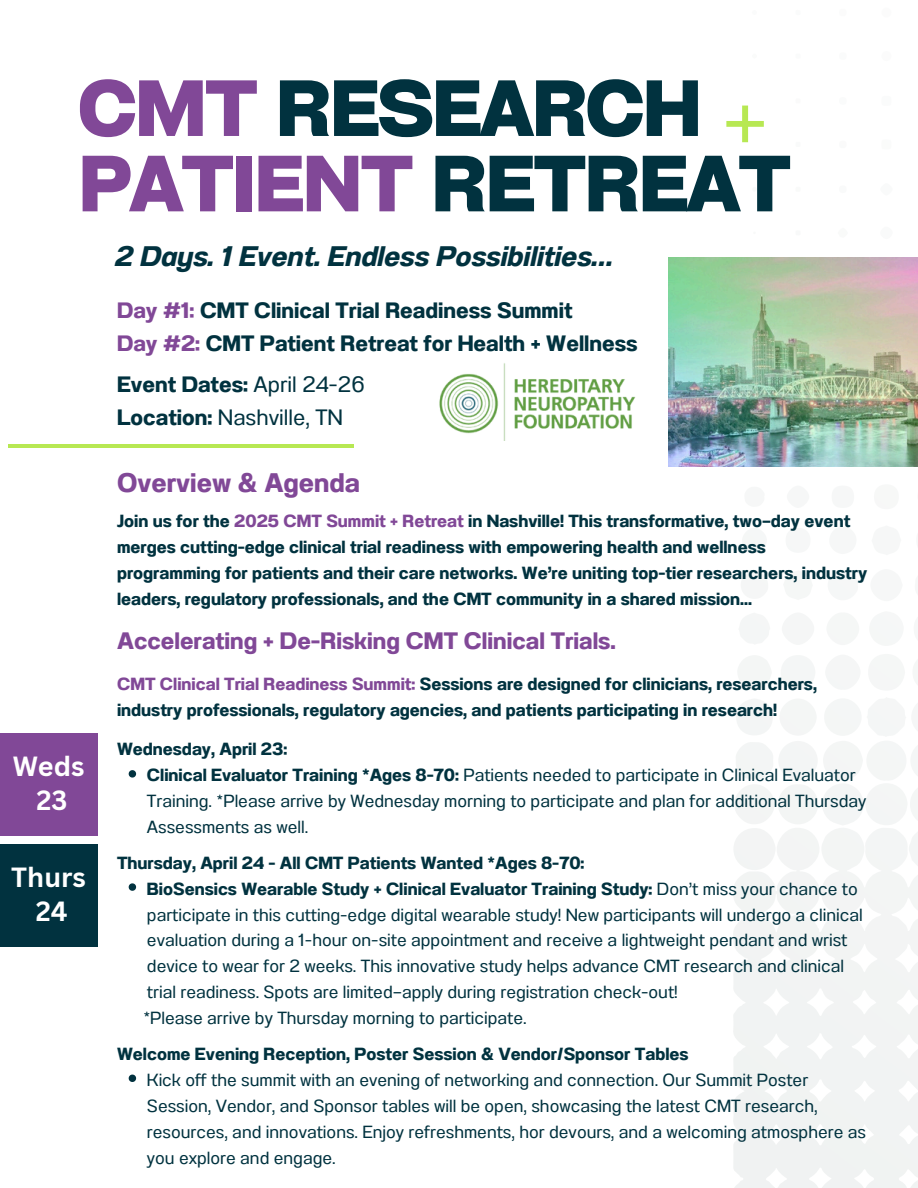
<style>
.page{position:relative;width:918px;height:1188px;background:#fff}
.page>*{position:absolute;margin:0;border:0;box-sizing:border-box;transform-origin:0 0}
.t1{font:76.35px "Cy Grotesk Key";color:#b7e853}
.t2{font:700 76.2px/75.3px "Cy Grotesk Key";letter-spacing:-.03em;color:#01323f}
.t3{font:italic 700 28.2px "Anantason";color:#01323f}
.t4{font:700 27px/33.8px "Canva Sans";color:#fff;text-align:center}
.t5{font:700 26.85px "Anantason";color:#814897}
.t6{font:700 23.7px "Anantason";color:#814897}
.t7{font:700 22.2px/33px "Anantason";color:#01323f}
.t8{font:22.2px/33px "Anantason";color:#01323f}
.t9{font:17.55px/26px "Anantason";color:#01323f}
.t10{font:700 17.55px/26px "Anantason";color:#01323f}
.s1{color:#814897}
.s2{font-weight:700}
</style>
<div class="page">
<svg style="left:733px;top:615px;width:185px;height:573px;fill:#f3f5f4"></svg>
<img style="left:668px;top:257px;width:250px;height:210px">
<svg style="left:129px;top:770px;width:7px;height:8px"></svg>
<svg style="left:129px;top:883px;width:7px;height:8px"></svg>
<svg style="left:129px;top:1075px;width:7px;height:7px"></svg>
<hr style="left:8px;top:444px;width:345px;height:3px;background:#b7e853">
<img style="left:439px;top:363px;width:197px;height:78px">
<div style="left:0;top:844px;width:98px;height:102px;background:#01323f"></div>
<div style="left:0;top:733px;width:98px;height:102px;background:#814897"></div>
<p class="t2" style="left:78px;top:68px;width:715px"><span class="s1">CMT</span> RESEARCH<br><span class="s1">PATIENT</span> RETREAT</p>
<h5 class="t1" style="left:718px;top:75px;width:57px">+</h5>
<p class="t3" style="left:114px;top:240px;width:499px">2 Days. 1 Event. Endless Possibilities…</p>
<h2 class="t4" style="left:13px;top:749px;width:73px">Weds<br>23</h2>
<p class="t4" style="left:11px;top:860px;width:76px">Thurs<br>24</p>
<h1 class="t7" style="left:117px;top:294px;width:522px"><span class="s1">Day #1:</span> CMT Clinical Trial Readiness Summit<br><span class="s1">Day #2:</span> CMT Patient Retreat for Health + Wellness</h1>
<p class="t8" style="left:117px;top:368px;width:249px"><span class="s2">Event Dates:</span> April 24-26<br><span class="s2">Location:</span> Nashville, TN</p>
<h3 class="t5" style="left:117px;top:467px;width:244px">Overview &amp; Agenda</h3>
<h4 class="t10" style="left:117px;top:508px;width:752px">Join us for the <span class="s1">2025 CMT Summit + Retreat</span> in Nashville! This transformative, two—day event merges cutting-edge clinical trial readiness with empowering health and wellness programming for patients and their care networks. We’re uniting top-tier researchers, industry leaders, regulatory professionals, and the CMT community in a shared mission...</h4>
<h2 class="t6" style="left:117px;top:627px;width:500px">Accelerating + De-Risking CMT Clinical Trials.</h2>
<h5 class="t10" style="left:117px;top:671px;width:701px"><span class="s1">CMT Clinical Trial Readiness Summit:</span> Sessions are designed for clinicians, researchers, industry professionals, regulatory agencies, and patients participating in research!</h5>
<h3 class="t10" style="left:117px;top:736px;width:172px">Wednesday, April 23:</h3>
<h5 class="t9" style="left:147px;top:762px;width:721px"><span class="s2">Clinical Evaluator Training *Ages 8-70:</span> Patients needed to participate in Clinical Evaluator<br>Training. *Please arrive by Wednesday morning to participate and plan for additional Thursday<br>Assessments as well.</h5>
<h5 class="t10" style="left:117px;top:849px;width:469px">Thursday, April 24 - All CMT Patients Wanted *Ages 8-70:</h5>
<p class="t9" style="left:147px;top:875px;width:717px"><span class="s2">BioSensics Wearable Study + Clinical Evaluator Training Study:</span> Don’t miss your chance to participate in this cutting-edge digital wearable study! New participants will undergo a clinical evaluation during a 1-hour on-site appointment and receive a lightweight pendant and wrist device to wear for 2 weeks. This innovative study helps advance CMT research and clinical trial readiness. Spots are limited—apply during registration check-out!</p>
<h5 class="t9" style="left:143px;top:1005px;width:385px">*Please arrive by Thursday morning to participate.</h5>
<p class="t10" style="left:117px;top:1041px;width:573px">Welcome Evening Reception, Poster Session &amp; Vendor/Sponsor Tables</p>
<p class="t9" style="left:147px;top:1067px;width:721px">Kick off the summit with an evening of networking and connection. Our Summit Poster Session, Vendor, and Sponsor tables will be open, showcasing the latest CMT research, resources, and innovations. Enjoy refreshments, hor devours, and a welcoming atmosphere as you explore and engage.</p>
</div>
